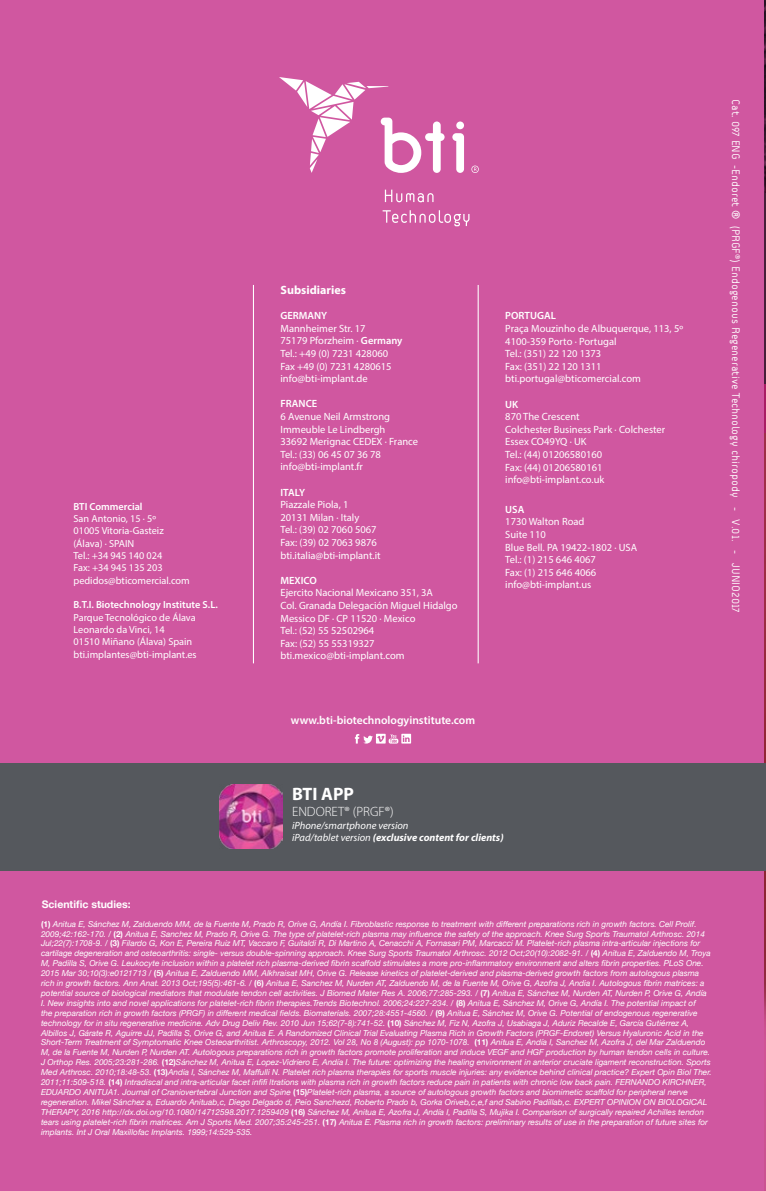
<style>
.page{position:relative;width:766px;height:1191px;background:#fff}
.page>*{position:absolute;margin:0;border:0;box-sizing:border-box;transform-origin:0 0}
.t1{font:700 18px "Myriad Pro";color:#fff}
.t2{font:300 13.5px "Myriad Pro";color:#fff}
.t3{font:700 12px "Myriad Pro";color:#fff}
.t4{font:600 11.55px "Myriad Pro";color:#fff}
.t5{font:10.5px/12.6px "Myriad Pro";color:#fff}
.t6{font:10.5px "VSV Melon Regular";color:#fff}
.t7{font:italic 10.5px/12.6px "Myriad Pro";color:#fff}
.t8{font:600 10.5px "Myriad Pro";color:#fff}
.t9{font:700 10.5px "Helvetica Neue";color:#fff}
.t10{font:10.2px/12.3px "Myriad Pro";color:#fff}
.t11{font:600 10.2px "Myriad Pro";color:#fff}
.t12{font:italic 8.25px/9.9px "Helvetica Neue";color:#fff}
.s1{font-weight:600}
.s2{font-weight:700}
.s3{font-weight:700;font-style:normal}
</style>
<div class="page">
<div style="left:0;top:0;width:765px;height:1191px;background:#d057a0"></div>
<svg style="left:355px;top:733px;width:56px;height:11px"></svg>
<svg style="left:452px;top:133px;width:12px;height:40px"></svg>
<div style="left:456px;top:121px;width:8px;height:8px;background:#fff;border-radius:50%"></div>
<svg style="left:279px;top:77px;width:165px;height:96px"></svg>
<svg style="left:471px;top:166px;width:7px;height:7px"></svg>
<svg style="left:385px;top:190px;width:48px;height:12px"></svg>
<svg style="left:382px;top:210px;width:87px;height:16px"></svg>
<div style="left:0;top:763px;width:765px;height:108px;background:#55585d"></div>
<img style="left:219px;top:784px;width:64px;height:64px">
<hr style="left:253px;top:285px;width:1px;height:378px;background:#fff">
<hr style="left:477px;top:285px;width:1px;height:378px;background:#fff">
<p class="t11" style="left:73px;top:499px;width:71px">BTI Commercial</p>
<p class="t10" style="left:73px;top:512px;width:118px">San Antonio, 15 · 5º<br>01005 Vitoria-Gasteiz (Álava) · SPAIN<br>Tel.: +34 945 140 024<br>Fax: +34 945 135 203 pedidos@bticomercial.com</p>
<p class="t11" style="left:73px;top:598px;width:146px">B.T.I. Biotechnology Institute S.L.</p>
<p class="t10" style="left:73px;top:611px;width:125px">Parque Tecnológico de Álava<br>Leonardo da Vinci, 14<br>01510 Miñano (Álava) Spain bti.implantes@bti-implant.es</p>
<h3 class="t3" style="left:280px;top:282px;width:67px">Subsidiaries</h3>
<p class="t8" style="left:280px;top:309px;width:48px">GERMANY</p>
<p class="t5" style="left:280px;top:322px;width:123px">Mannheimer Str. 17<br>75179 Pforzheim · <span class="s1">Germany<br></span>Tel.: +49 (0) 7231 428060<br>Fax +49 (0) 7231 4280615 info@bti-implant.de</p>
<p class="t8" style="left:280px;top:397px;width:38px">FRANCE</p>
<p class="t5" style="left:280px;top:410px;width:139px">6 Avenue Neil Armstrong<br>Immeuble Le Lindbergh<br>33692 Merignac CEDEX · France<br>Tel.: (33) 06 45 07 36 78 info@bti-implant.fr</p>
<p class="t8" style="left:280px;top:485px;width:26px">ITALY</p>
<p class="t5" style="left:280px;top:498px;width:101px">Piazzale Piola, 1<br>20131 Milan · Italy<br>Tel.: (39) 02 7060 5067<br>Fax: (39) 02 7063 9876 bti.italia@bti-implant.it</p>
<p class="t8" style="left:280px;top:573px;width:38px">MEXICO</p>
<p class="t5" style="left:280px;top:586px;width:178px">Ejercito Nacional Mexicano 351, 3A<br>Col. Granada Delegación Miguel Hidalgo<br>Messico DF · CP 11520 · Mexico<br>Tel.: (52) 55 52502964<br>Fax: (52) 55 55319327 bti.mexico@bti-implant.com</p>
<h3 class="t4" style="left:291px;top:713px;width:186px">www.bti-biotechnologyinstitute.com</h3>
<p class="t8" style="left:505px;top:309px;width:52px">PORTUGAL</p>
<p class="t5" style="left:505px;top:322px;width:179px">Praça Mouzinho de Albuquerque, 113, 5º<br>4100-359 Porto · Portugal<br>Tel.: (351) 22 120 1373<br>Fax: (351) 22 120 1311 bti.portugal@bticomercial.com</p>
<p class="t8" style="left:505px;top:397px;width:15px">UK</p>
<p class="t5" style="left:505px;top:410px;width:161px">870 The Crescent<br>Colchester Business Park · Colchester<br>Essex CO49YQ · UK<br>Tel.: (44) 01206580160<br>Fax: (44) 01206580161 info@bti-implant.co.uk</p>
<p class="t8" style="left:505px;top:502px;width:21px">USA</p>
<p class="t5" style="left:505px;top:515px;width:133px">1730 Walton Road<br>Suite 110<br>Blue Bell. PA 19422-1802 · USA<br>Tel.: (1) 215 646 4067<br>Fax: (1) 215 646 4066 info@bti-implant.us</p>
<p class="t6" style="left:742px;top:99px;width:515px;rotate:90deg">Cat. 097 ENG -Endoret ® (PRGF<sup>®</sup>) Endogenous Regenerative Technology chiropody - V.01. - JUNIO2017</p>
<p class="t9" style="left:42px;top:895px;width:90px">Scientific studies:</p>
<h1 class="t1" style="left:292px;top:782px;width:63px">BTI APP</h1>
<h2 class="t2" style="left:292px;top:803px;width:103px">ENDORET® (PRGF®)</h2>
<p class="t7" style="left:292px;top:819px;width:213px">iPhone/smartphone version<br>iPad/tablet version <span class="s2">(exclusive content for clients)</span></p>
<p class="t12" style="left:41px;top:918px;width:672px"><span class="s3">(1)</span> Anitua E, Sánchez M, Zalduendo MM, de la Fuente M, Prado R, Orive G, Andía I. Fibroblastic response to treatment with different preparations rich in growth factors. Cell Prolif.<br>2009;42:162-170. / <span class="s3">(2)</span> Anitua E, Sanchez M, Prado R, Orive G. The type of platelet-rich plasma may influence the safety of the approach. Knee Surg Sports Traumatol Arthrosc. 2014<br>Jul;22(7):1708-9. / <span class="s3">(3)</span> Filardo G, Kon E, Pereira Ruiz MT, Vaccaro F, Guitaldi R, Di Martino A, Cenacchi A, Fornasari PM, Marcacci M. Platelet-rich plasma intra-articular injections for cartilage degeneration and osteoarthritis: single- versus double-spinning approach. Knee Surg Sports Traumatol Arthrosc. 2012 Oct;20(10):2082-91. / <span class="s3">(4)</span> Anitua E, Zalduendo M, Troya M, Padilla S, Orive G. Leukocyte inclusion within a platelet rich plasma-derived fibrin scaffold stimulates a more pro-inflammatory environment and alters fibrin properties. PLoS One.<br>2015 Mar 30;10(3):e0121713 / <span class="s3">(5)</span> Anitua E, Zalduendo MM, Alkhraisat MH, Orive G. Release kinetics of platelet-derived and plasma-derived growth factors from autologous plasma rich in growth factors. Ann Anat. 2013 Oct;195(5):461-6. / <span class="s3">(6)</span> Anitua E, Sanchez M, Nurden AT, Zalduendo M, de la Fuente M, Orive G, Azofra J, Andia I. Autologous fibrin matrices: a potential source of biological mediators that modulate tendon cell activities. J Biomed Mater Res A. 2006;77:285-293. / <span class="s3">(7)</span> Anitua E, Sánchez M, Nurden AT, Nurden P, Orive G, Andía I. New insights into and novel applications for platelet-rich fibrin therapies.Trends Biotechnol. 2006;24:227-234. / <span class="s3">(8)</span> Anitua E, Sánchez M, Orive G, Andía I. The potential impact of<br>the preparation rich in growth factors (PRGF) in different medical fields. Biomaterials. 2007;28:4551-4560. / <span class="s3">(9)</span> Anitua E, Sánchez M, Orive G. Potential of endogenous regenerative technology for in situ regenerative medicine. Adv Drug Deliv Rev. 2010 Jun 15;62(7-8):741-52. <span class="s3">(10)</span> Sánchez M, Fiz N, Azofra J, Usabiaga J, Aduriz Recalde E, García Gutiérrez A, Albillos J, Gárate R, Aguirre JJ, Padilla S, Orive G, and Anitua E. A Randomized Clinical Trial Evaluating Plasma Rich in Growth Factors (PRGF-Endoret) Versus Hyaluronic Acid in the Short-Term Treatment of Symptomatic Knee Osteoarthritist. Arthroscopy, 2012. Vol 28, No 8 (August): pp 1070-1078. <span class="s3">(11)</span> Anitua E, Andía I, Sanchez M, Azofra J, del Mar Zalduendo M, de la Fuente M, Nurden P, Nurden AT. Autologous preparations rich in growth factors promote proliferation and induce VEGF and HGF production by human tendon cells in culture.<br>J Orthop Res. 2005;23:281-286. <span class="s3">(12)</span>Sánchez M, Anitua E, Lopez-Vidriero E, Andía I. The future: optimizing the healing environment in anterior cruciate ligament reconstruction. Sports Med Arthrosc. 2010;18:48-53. <span class="s3">(13)</span>Andia I, Sánchez M, Maffulli N. Platelet rich plasma therapies for sports muscle injuries: any evidence behind clinical practice? Expert Opin Biol Ther.<br>2011;11:509-518. <span class="s3">(14)</span> Intradiscal and intra-articular facet infifi ltrations with plasma rich in growth factors reduce pain in patients with chronic low back pain. FERNANDO KIRCHNER, EDUARDO ANITUA1. Journal of Craniovertebral Junction and Spine <span class="s3">(15)</span>Platelet-rich plasma, a source of autologous growth factors and biomimetic scaffold for peripheral nerve regeneration. Mikel Sánchez a, Eduardo Anituab,c, Diego Delgado d, Peio Sanchezd, Roberto Prado b, Gorka Oriveb,c,e,f and Sabino Padillab,c. EXPERT OPINION ON BIOLOGICAL THERAPY, 2016 http://dx.doi.org/10.1080/14712598.2017.1259409 <span class="s3">(16)</span> Sánchez M, Anitua E, Azofra J, Andía I, Padilla S, Mujika I. Comparison of surgically repaired Achilles tendon tears using platelet-rich fibrin matrices. Am J Sports Med. 2007;35:245-251. <span class="s3">(17)</span> Anitua E. Plasma rich in growth factors: preliminary results of use in the preparation of future sites for implants. Int J Oral Maxillofac Implants. 1999;14:529-535.</p>
</div>
